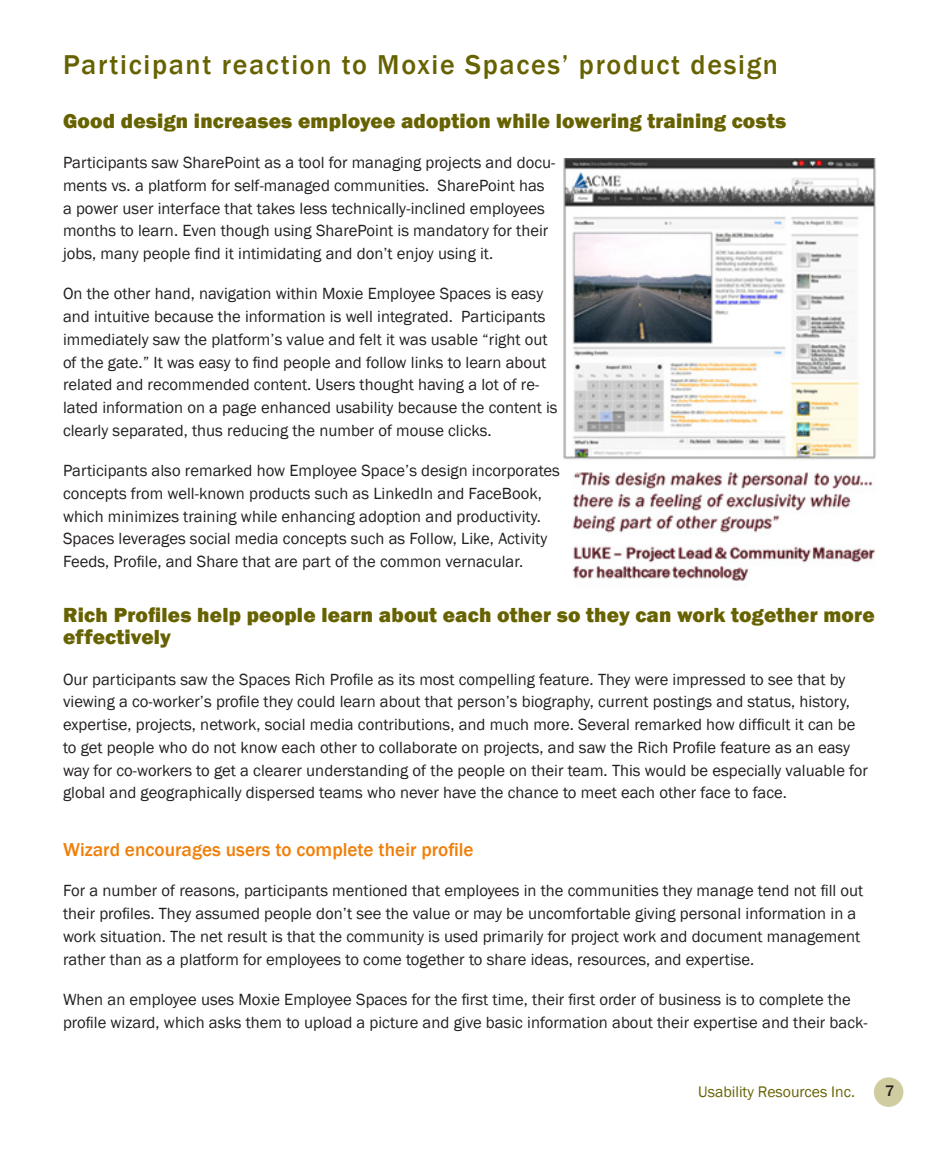
<style>
.page{position:relative;width:945px;height:1166px;background:#fff}
.page>*{position:absolute;margin:0;border:0;box-sizing:border-box;transform-origin:0 0}
.t1{font:500 28px "Franklin Gothic";letter-spacing:.06em;color:#676200}
.t2{font:800 21px/22.8px "Franklin Gothic";letter-spacing:.01em;color:#676200}
.t3{font:500 19.25px "Franklin Gothic";color:#f07f09}
.t4{font:16.62px/22.8px "Franklin Gothic";color:#231f20}
.t5{font:15.75px "Franklin Gothic";color:#676200}
.t6{font:500 15.75px "Franklin Gothic";color:#231f20}
</style>
<div class="page">
<div style="left:874px;top:1077px;width:29px;height:29px;background:#cfcca0;border-radius:50%"></div>
<img style="left:563px;top:158px;width:313px;height:423px">
<h1 class="t1" style="left:63px;top:47px;width:717px">Participant reaction to Moxie Spaces’ product design</h1>
<p class="t2" style="left:63px;top:109px;width:725px">Good design increases employee adoption while lowering training costs</p>
<p class="t4" style="left:63px;top:151px;width:494px">Participants saw SharePoint as a tool for managing projects and docu&shy;ments vs. a platform for self-managed communities. SharePoint has a power user interface that takes less technically-inclined employees months to learn. Even though using SharePoint is mandatory for their jobs, many people find it intimidating and don’t enjoy using it.</p>
<p class="t4" style="left:63px;top:283px;width:496px">On the other hand, navigation within Moxie Employee Spaces is easy and intuitive because the information is well integrated. Participants immediately saw the platform’s value and felt it was usable “right out of the gate.” It was easy to find people and follow links to learn about related and recommended content. Users thought having a lot of re&shy;lated information on a page enhanced usability because the content is clearly separated, thus reducing the number of mouse clicks.</p>
<p class="t4" style="left:63px;top:459px;width:498px">Participants also remarked how Employee Space’s design incorporates concepts from well-known products such as LinkedIn and FaceBook, which minimizes training while enhancing adoption and productivity.<br>Spaces leverages social media concepts such as Follow, Like, Activity Feeds, Profile, and Share that are part of the common vernacular.</p>
<p class="t2" style="left:63px;top:603px;width:813px">Rich Profiles help people learn about each other so they can work together more effectively</p>
<p class="t4" style="left:63px;top:668px;width:807px">Our participants saw the Spaces Rich Profile as its most compelling feature. They were impressed to see that by viewing a co-worker’s profile they could learn about that person’s biography, current postings and status, history, expertise, projects, network, social media contributions, and much more. Several remarked how difficult it can be to get people who do not know each other to collaborate on projects, and saw the Rich Profile feature as an easy way for co-workers to get a clearer understanding of the people on their team. This would be especially valuable for global and geographically dispersed teams who never have the chance to meet each other face to face.</p>
<p class="t3" style="left:63px;top:837px;width:412px">Wizard encourages users to complete their profile</p>
<p class="t4" style="left:63px;top:879px;width:802px">For a number of reasons, participants mentioned that employees in the communities they manage tend not fill out their profiles. They assumed people don’t see the value or may be uncomfortable giving personal information in a work situation. The net result is that the community is used primarily for project work and document management rather than as a platform for employees to come together to share ideas, resources, and expertise.</p>
<p class="t4" style="left:63px;top:988px;width:806px">When an employee uses Moxie Employee Spaces for the first time, their first order of business is to complete the profile wizard, which asks them to upload a picture and give basic information about their expertise and their back-</p>
<p class="t5" style="left:698px;top:1082px;width:158px">Usability Resources Inc.</p>
<p class="t6" style="left:885px;top:1081px;width:11px">7</p>
</div>
